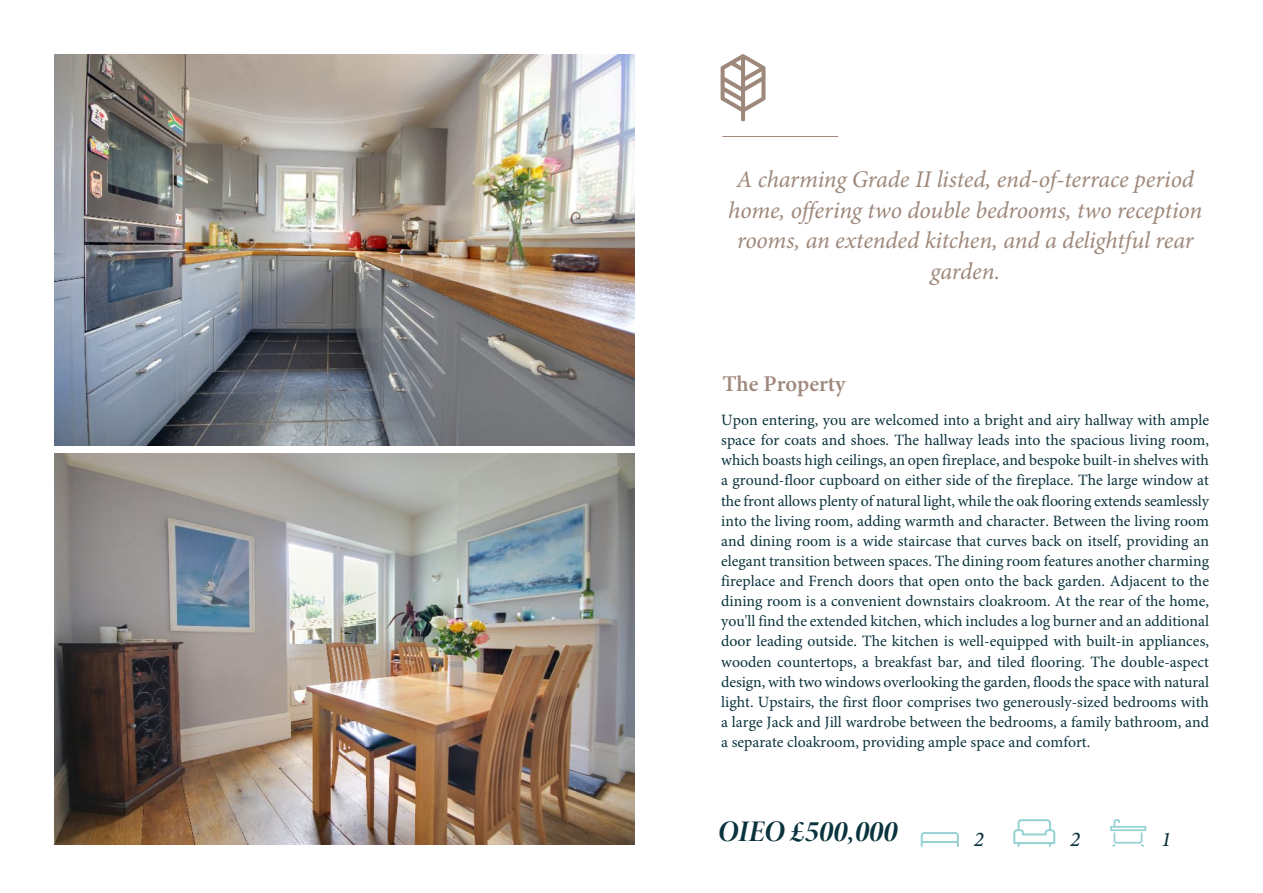
<style>
.page{position:relative;width:1263px;height:893px;background:#fff}
.page>*{position:absolute;margin:0;border:0;box-sizing:border-box;transform-origin:0 0}
.t1{font:30px "Minion Pro Bold It Disp";color:#0b333d}
.t2{font:italic 24px/30.8px "Minion Pro";letter-spacing:-.01em;color:#9e887b;text-align:center}
.t3{font:600 22.5px "Minion Pro";color:#9e887b}
.t4{font:italic 500 21px "Minion Pro";color:#0b333d}
.t5{font:15.75px/20.1px "Minion Pro";color:#0b333d;text-align:justify}
</style>
<div class="page">
<svg style="left:1110px;top:819px;width:36px;height:28px"></svg>
<svg style="left:1013px;top:819px;width:42px;height:28px"></svg>
<svg style="left:921px;top:832px;width:38px;height:15px"></svg>
<hr style="left:922px;top:841px;width:36px;height:2px;background:#98d2d4">
<img style="left:54px;top:54px;width:580px;height:391px">
<img style="left:54px;top:454px;width:580px;height:391px">
<hr style="left:722px;top:136px;width:116px;height:1px;background:#9e887b">
<svg style="left:721px;top:54px;width:44px;height:67px"></svg>
<h2 class="t2" style="left:728px;top:166px;width:475px">A charming Grade II listed, end-of-terrace period home, offering two double bedrooms, two reception rooms, an extended kitchen, and a delightful rear garden.</h2>
<h3 class="t3" style="left:722px;top:374px;width:125px">The Property</h3>
<p class="t5" style="left:721px;top:411px;width:489px">Upon entering, you are welcomed into a bright and airy hallway with ample space for coats and shoes. The hallway leads into the spacious living room, which boasts high ceilings, an open fireplace, and bespoke built-in shelves with a ground-floor cupboard on either side of the fireplace. The large window at the front allows plenty of natural light, while the oak flooring extends seamlessly into the living room, adding warmth and character. Between the living room and dining room is a wide staircase that curves back on itself, providing an elegant transition between spaces. The dining room features another charming fireplace and French doors that open onto the back garden. Adjacent to the dining room is a convenient downstairs cloakroom. At the rear of the home, you'll find the extended kitchen, which includes a log burner and an additional door leading outside. The kitchen is well-equipped with built-in appliances, wooden countertops, a breakfast bar, and tiled flooring. The double-aspect design, with two windows overlooking the garden, floods the space with natural light. Upstairs, the first floor comprises two generously-sized bedrooms with a large Jack and Jill wardrobe between the bedrooms, a family bathroom, and a separate cloakroom, providing ample space and comfort.</p>
<h1 class="t1" style="left:718px;top:820px;width:181px">OIEO £500,000</h1>
<h3 class="t4" style="left:974px;top:831px;width:12px">2</h3>
<h3 class="t4" style="left:1070px;top:831px;width:12px">2</h3>
<h3 class="t4" style="left:1161px;top:831px;width:12px">1</h3>
</div>
